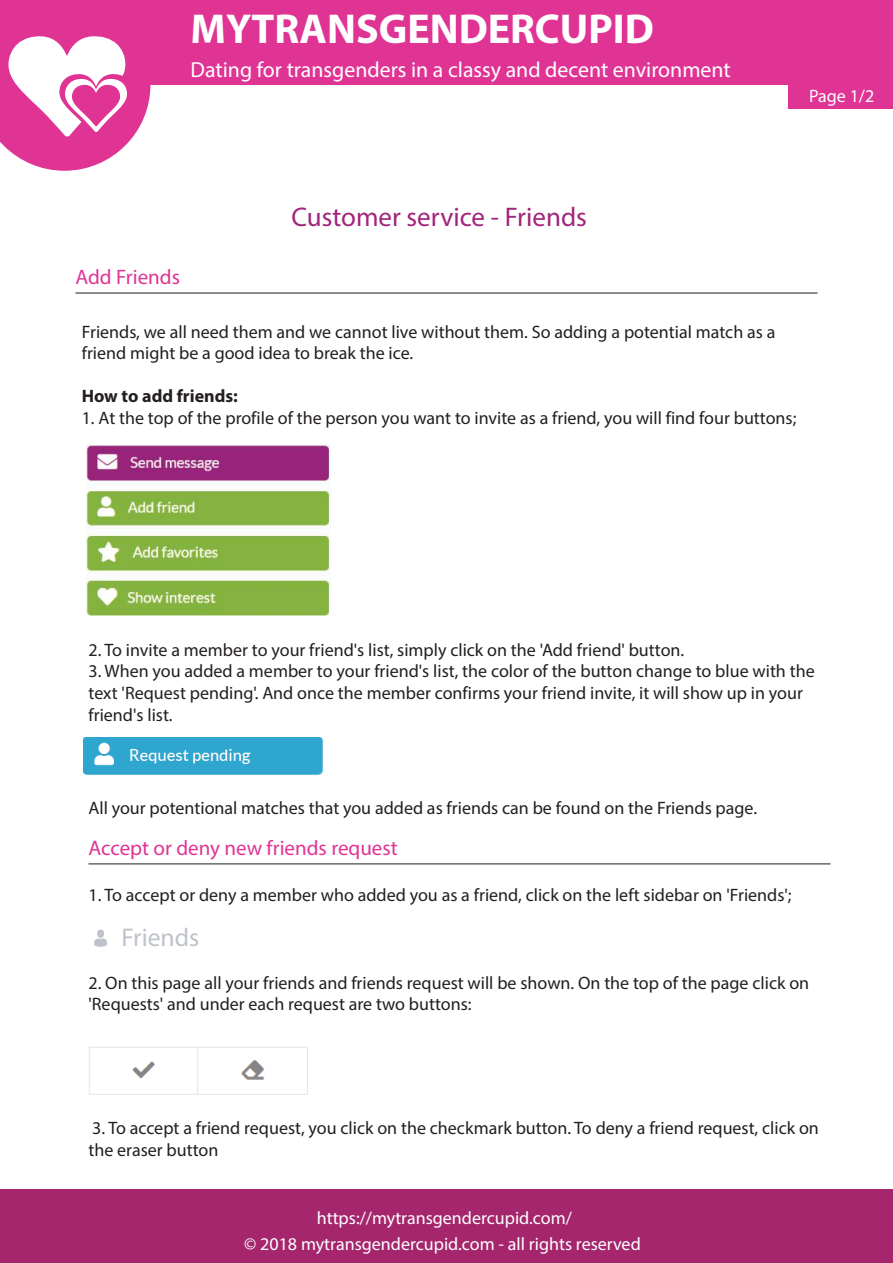
<style>
.page{position:relative;width:893px;height:1263px;background:#fff}
.page>*{position:absolute;margin:0;border:0;box-sizing:border-box;transform-origin:0 0}
.t1{font:700 42px "Myriad Pro";color:#fff}
.t2{font:27px "Myriad Pro";color:#a2247b}
.t3{font:25.65px "Myriad Pro";color:#bec2ca}
.t4{font:21.75px "Myriad Pro";color:#fff}
.t5{font:21px "Myriad Pro";color:#e03494}
.t6{font:18px/21.6px "Myriad Pro";color:#241f1f}
.t7{font:18px/26.1px "Myriad Pro";color:#fff;text-align:center}
.t8{font:700 18px "Myriad Pro";color:#241f1f}
</style>
<div class="page">
<div style="left:0;top:0;width:893px;height:85px;background:#e03494"></div>
<svg style="left:0;top:36px;width:150px;height:135px"></svg>
<hr style="left:76px;top:292px;width:742px;height:2px;background:#666866">
<div style="left:0;top:1189px;width:893px;height:74px;background:#a5266d"></div>
<div style="left:788px;top:83px;width:105px;height:25px;background:#e03494"></div>
<img style="left:86px;top:445px;width:245px;height:171px">
<hr style="left:89px;top:863px;width:742px;height:1px;background:#666866">
<img style="left:84px;top:737px;width:239px;height:38px">
<div style="left:97px;top:930px;width:7px;height:8px;background:#bec2ca;border-radius:50%"></div>
<svg style="left:94px;top:938px;width:13px;height:9px"></svg>
<img style="left:89px;top:1047px;width:219px;height:48px">
<h1 class="t1" style="left:191px;top:1px;width:465px">MYTRANSGENDERCUPID</h1>
<p class="t4" style="left:191px;top:56px;width:542px">Dating for transgenders in a classy and decent environment</p>
<p class="t7" style="left:809px;top:83px;width:67px">Page 1/2</p>
<p class="t5" style="left:75px;top:264px;width:106px">Add Friends</p>
<h2 class="t2" style="left:291px;top:201px;width:297px">Customer service - Friends</h2>
<p class="t6" style="left:82px;top:320px;width:695px">Friends, we all need them and we cannot live without them. So adding a potential match as a friend might be a good idea to break the ice.</p>
<p class="t8" style="left:82px;top:385px;width:158px">How to add friends:</p>
<p class="t6" style="left:82px;top:407px;width:716px">1. At the top of the profile of the person you want to invite as a friend, you will find four buttons;</p>
<p class="t6" style="left:88px;top:639px;width:597px">2. To invite a member to your friend's list, simply click on the 'Add friend' button.</p>
<p class="t6" style="left:88px;top:660px;width:728px">3. When you added a member to your friend's list, the color of the button change to blue with the text 'Request pending'. And once the member confirms your friend invite, it will show up in your friend's list.</p>
<p class="t6" style="left:88px;top:797px;width:670px">All your potentional matches that you added as friends can be found on the Friends page.</p>
<p class="t5" style="left:88px;top:835px;width:311px">Accept or deny new friends request</p>
<p class="t6" style="left:88px;top:884px;width:705px">1. To accept or deny a member who added you as a friend, click on the left sidebar on 'Friends';</p>
<h3 class="t3" style="left:121px;top:921px;width:79px">Friends</h3>
<p class="t6" style="left:88px;top:971px;width:722px">2. On this page all your friends and friends request will be shown. On the top of the page click on 'Requests' and under each request are two buttons:</p>
<p class="t6" style="left:88px;top:1117px;width:732px">3. To accept a friend request, you click on the checkmark button. To deny a friend request, click on the eraser button</p>
<p class="t7" style="left:244px;top:1205px;width:398px">https://mytransgendercupid.com/<br>© 2018 mytransgendercupid.com - all rights reserved</p>
</div>
